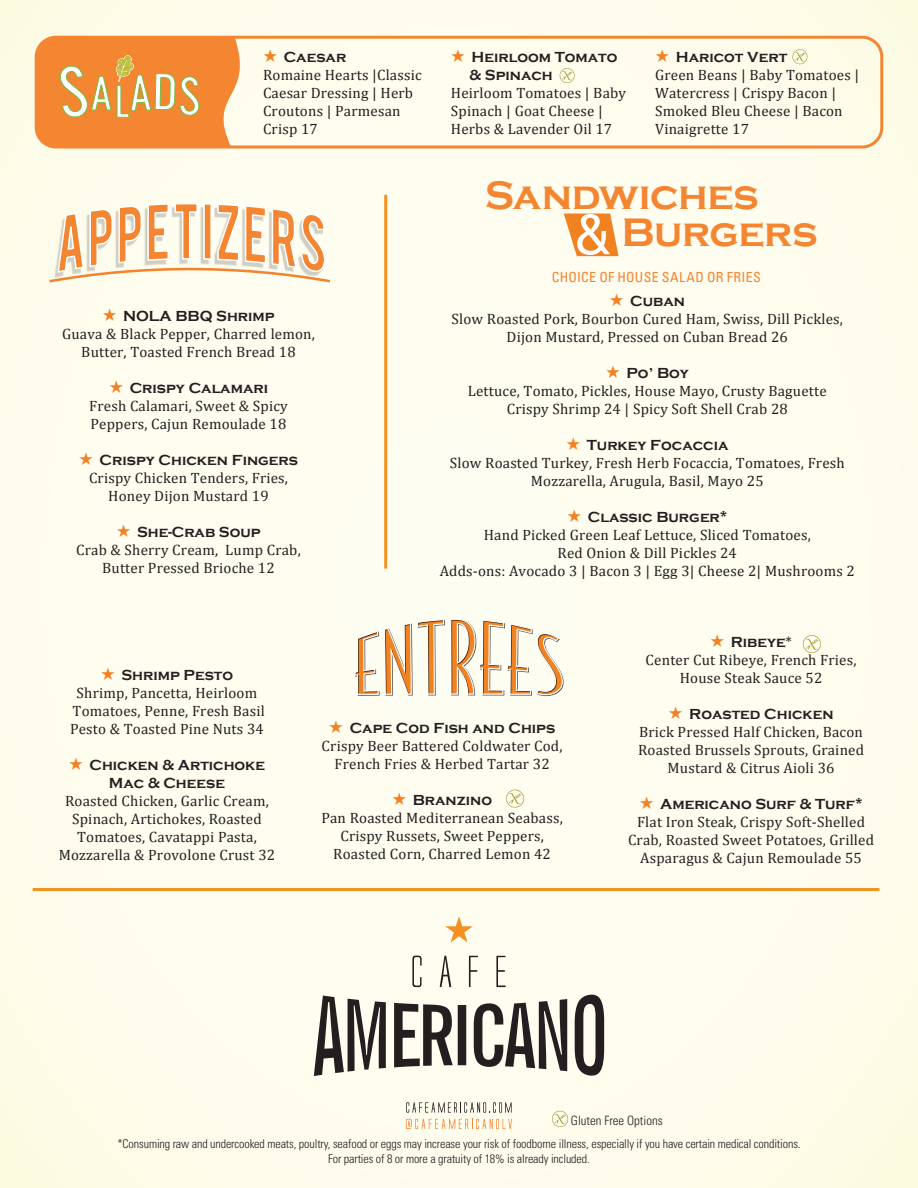
<style>
.page{position:relative;width:918px;height:1188px;background:#fefdef}
.page>*{position:absolute;margin:0;border:0;box-sizing:border-box;transform-origin:0 0}
.t1{font:condensed 54.6px "Univers LT Std";color:#fff}
.t2{font:700 40.95px "Copperplate Gothic";letter-spacing:-.01em;color:#f48531}
.t3{font:15px/18px "Cambria";letter-spacing:.015em;color:#231f20;text-align:center}
.t4{font:700 15px/18px "Copperplate Gothic";color:#241f20}
.t5{font:condensed 13.95px "Univers LT Std";letter-spacing:.025em;color:#f48531}
.t6{font:300 condensed 12.9px "Univers LT Std";color:#231f20}
.t7{font:300 condensed 12.15px/14.9px "Univers LT Std";letter-spacing:-.01em;color:#231f20;text-align:center}
.s1{font-family:"Ding Dong Signso'the Times";font-weight:400;color:#f18121}
.s2{font-family:"Cambria";font-weight:400;color:#231f20}
</style>
<div class="page">
<svg style="left:552px;top:1111px;width:16px;height:16px"></svg>
<svg style="left:36px;top:37px;width:204px;height:108px;background:#ef9649"></svg>
<div style="left:35px;top:36px;width:848px;height:113px;border:3px solid #f48531;border-radius:20px"></div>
<svg style="left:560px;top:68px;width:15px;height:15px"></svg>
<svg style="left:792px;top:49px;width:15px;height:15px"></svg>
<svg style="left:406px;top:1102px;width:106px;height:11px"></svg>
<svg style="left:406px;top:1119px;width:106px;height:10px"></svg>
<svg style="left:564px;top:214px;width:55px;height:42px"></svg>
<svg style="left:49px;top:203px;width:281px;height:79px"></svg>
<svg style="left:412px;top:956px;width:10px;height:31px"></svg>
<svg style="left:440px;top:956px;width:11px;height:31px"></svg>
<svg style="left:469px;top:956px;width:9px;height:31px"></svg>
<svg style="left:496px;top:956px;width:10px;height:31px"></svg>
<svg style="left:445px;top:916px;width:28px;height:26px"></svg>
<svg style="left:314px;top:996px;width:72px;height:80px"></svg>
<svg style="left:394px;top:1003px;width:72px;height:64px"></svg>
<svg style="left:474px;top:999px;width:93px;height:72px"></svg>
<svg style="left:575px;top:995px;width:29px;height:81px"></svg>
<hr style="left:33px;top:888px;width:846px;height:3px;background:#f49221">
<hr style="left:384px;top:195px;width:3px;height:374px;background:#f49221">
<svg style="left:355px;top:619px;width:209px;height:77px"></svg>
<svg style="left:803px;top:635px;width:18px;height:18px"></svg>
<svg style="left:506px;top:790px;width:18px;height:18px"></svg>
<p class="t4" style="left:263px;top:48px;width:85px"><span class="s1">0</span> Caesar</p>
<p class="t3" style="left:263px;top:66px;width:160px;text-align:left">Romaine Hearts |Classic<br>Caesar Dressing | Herb<br>Croutons | Parmesan<br>Crisp 17</p>
<p class="t4" style="left:102px;top:307px;width:174px"><span class="s1">0</span> NOLA BBQ Shrimp</p>
<p class="t3" style="left:62px;top:325px;width:254px">Guava &amp; Black Pepper, Charred lemon,<br>Butter, Toasted French Bread 18</p>
<p class="t4" style="left:109px;top:379px;width:161px"><span class="s1">0</span> Crispy Calamari</p>
<p class="t3" style="left:89px;top:397px;width:200px;text-align:left">Fresh Calamari, Sweet &amp; Spicy<br>Peppers, Cajun Remoulade 18</p>
<p class="t4" style="left:79px;top:451px;width:221px"><span class="s1">0</span> Crispy Chicken Fingers</p>
<p class="t3" style="left:89px;top:469px;width:201px">Crispy Chicken Tenders, Fries,<br>Honey Dijon Mustard 19</p>
<p class="t4" style="left:116px;top:523px;width:146px"><span class="s1">0</span> She-Crab Soup</p>
<p class="t3" style="left:76px;top:541px;width:226px">Crab &amp; Sherry Cream, Lump Crab,<br>Butter Pressed Brioche 12</p>
<p class="t4" style="left:470px;top:48px;width:149px;text-indent:-19px"><span class="s1">0</span> Heirloom Tomato &amp; Spinach</p>
<p class="t3" style="left:451px;top:84px;width:177px;text-align:left">Heirloom Tomatoes | Baby<br>Spinach | Goat Cheese |<br>Herbs &amp; Lavender Oil 17</p>
<p class="t4" style="left:655px;top:48px;width:134px"><span class="s1">0</span> Haricot Vert</p>
<p class="t3" style="left:655px;top:66px;width:206px;text-align:left">Green Beans | Baby Tomatoes |<br>Watercress | Crispy Bacon |<br>Smoked Bleu Cheese | Bacon<br>Vinaigrette 17</p>
<h2 class="t2" style="left:485px;top:173px;width:275px">Sandwiches</h2>
<h1 class="t1" style="left:574px;top:200px;width:38px">&amp;</h1>
<h2 class="t2" style="left:621px;top:210px;width:198px">Burgers</h2>
<p class="t5" style="left:552px;top:268px;width:211px">CHOICE OF HOUSE SALAD OR FRIES</p>
<p class="t4" style="left:610px;top:292px;width:77px"><span class="s1">0</span> Cuban</p>
<p class="t3" style="left:452px;top:310px;width:393px">Slow Roasted Pork, Bourbon Cured Ham, Swiss, Dill Pickles,<br>Dijon Mustard, Pressed on Cuban Bread 26</p>
<p class="t4" style="left:606px;top:364px;width:85px"><span class="s1">0</span> Po’ Boy</p>
<p class="t3" style="left:468px;top:382px;width:361px">Lettuce, Tomato, Pickles, House Mayo, Crusty Baguette<br>Crispy Shrimp 24 | Spicy Soft Shell Crab 28</p>
<p class="t4" style="left:566px;top:436px;width:164px"><span class="s1">0</span> Turkey Focaccia</p>
<p class="t3" style="left:450px;top:454px;width:397px">Slow Roasted Turkey, Fresh Herb Focaccia, Tomatoes, Fresh<br>Mozzarella, Arugula, Basil, Mayo 25</p>
<p class="t4" style="left:567px;top:508px;width:162px"><span class="s1">0</span> Classic Burger*</p>
<p class="t3" style="left:440px;top:526px;width:417px">Hand Picked Green Leaf Lettuce, Sliced Tomatoes,<br>Red Onion &amp; Dill Pickles 24<br>Adds-ons: Avocado 3 | Bacon 3 | Egg 3| Cheese 2| Mushrooms 2</p>
<p class="t4" style="left:101px;top:666px;width:134px"><span class="s1">0</span> Shrimp Pesto</p>
<p class="t3" style="left:70px;top:684px;width:196px">Shrimp, Pancetta, Heirloom<br>Tomatoes, Penne, Fresh Basil<br>Pesto &amp; Toasted Pine Nuts 34</p>
<p class="t4" style="left:69px;top:756px;width:198px;text-align:center"><span class="s1">0</span> Chicken &amp; Artichoke<br>Mac &amp; Cheese</p>
<p class="t3" style="left:59px;top:792px;width:218px">Roasted Chicken, Garlic Cream,<br>Spinach, Artichokes, Roasted<br>Tomatoes, Cavatappi Pasta,<br>Mozzarella &amp; Provolone Crust 32</p>
<p class="t4" style="left:329px;top:719px;width:228px"><span class="s1">0</span> Cape Cod Fish and Chips</p>
<p class="t3" style="left:322px;top:737px;width:242px">Crispy Beer Battered Coldwater Cod,<br>French Fries &amp; Herbed Tartar 32</p>
<p class="t4" style="left:392px;top:791px;width:102px"><span class="s1">0</span> Branzino</p>
<p class="t3" style="left:321px;top:809px;width:243px">Pan Roasted Mediterranean Seabass,<br>Crispy Russets, Sweet Peppers,<br>Roasted Corn, Charred Lemon 42</p>
<p class="t4" style="left:710px;top:633px;width:83px"><span class="s1">0</span> Ribeye<span class="s2">*</span></p>
<p class="t3" style="left:646px;top:651px;width:212px">Center Cut Ribeye, French Fries,<br>House Steak Sauce 52</p>
<p class="t4" style="left:669px;top:705px;width:167px"><span class="s1">0</span> Roasted Chicken</p>
<p class="t3" style="left:638px;top:723px;width:227px">Brick Pressed Half Chicken, Bacon<br>Roasted Brussels Sprouts, Grained<br>Mustard &amp; Citrus Aioli 36</p>
<p class="t4" style="left:640px;top:795px;width:225px"><span class="s1">0</span> Americano Surf &amp; Turf*</p>
<p class="t3" style="left:628px;top:813px;width:248px">Flat Iron Steak, Crispy Soft-Shelled<br>Crab, Roasted Sweet Potatoes, Grilled<br>Asparagus &amp; Cajun Remoulade 55</p>
<p class="t6" style="left:571px;top:1113px;width:93px">Gluten Free Options</p>
<p class="t7" style="left:117px;top:1136px;width:685px">*Consuming raw and undercooked meats, poultry, seafood or eggs may increase your risk of foodborne illness, especially if you have certain medical conditions.<br>For parties of 8 or more a gratuity of 18% is already included.</p>
</div>
